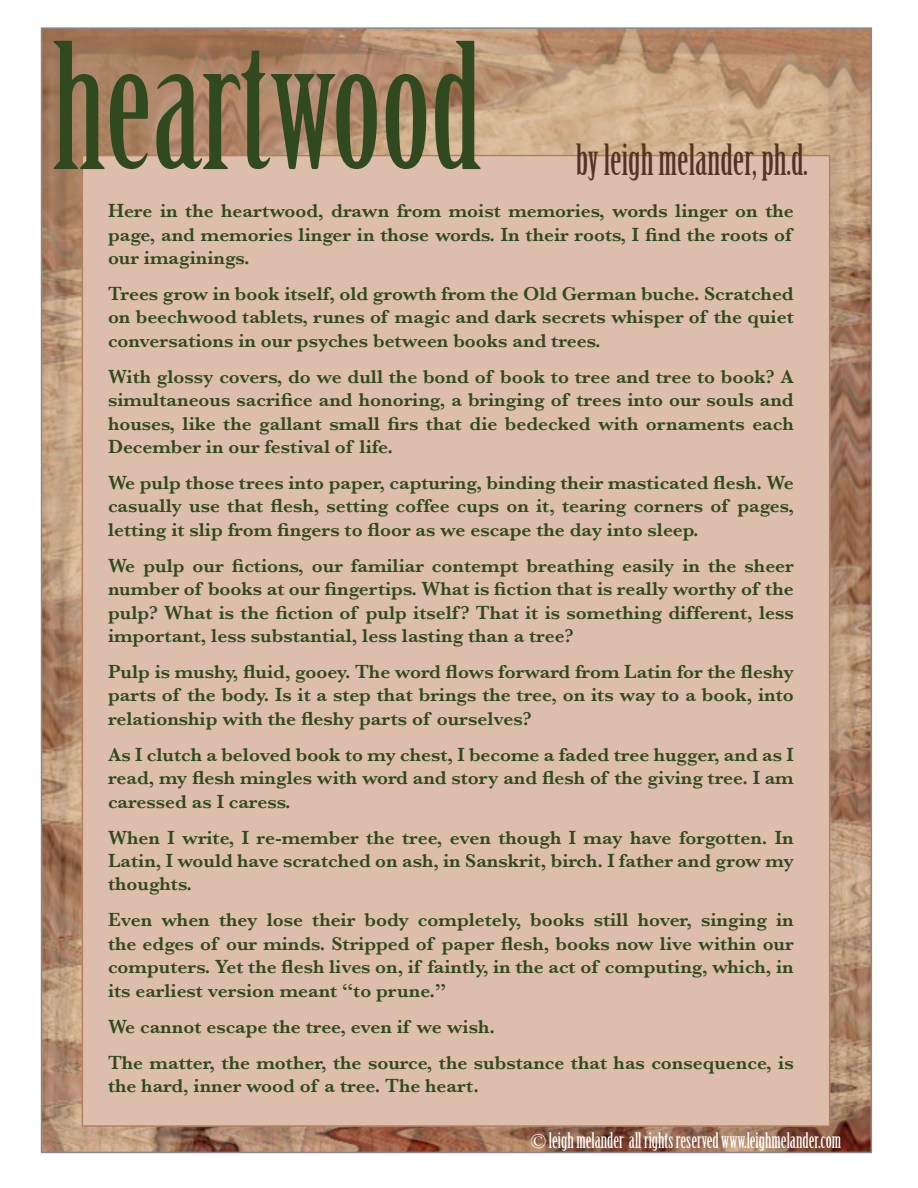
<style>
.page{position:relative;width:918px;height:1188px;background:#fff}
.page>*{position:absolute;margin:0;border:0;box-sizing:border-box;transform-origin:0 0}
.t1{font:171px "Birch Std";color:#31491f}
.t2{font:42px "Birch Std";color:#533321}
.t3{font:21px "Birch Std";color:#fff}
.t4{font:600 19.5px/23.4px "Baskerville";color:#31491f;text-align:justify}
.s1{font-family:"Baskerville"}
</style>
<div class="page">
<img style="left:44px;top:30px;width:825px;height:1120px">
<div style="left:82px;top:155px;width:748px;height:972px;background:#ddbeac;border:2px solid #b77e62"></div>
<p class="t1" style="left:53px;top:11px;width:430px">heartwood</p>
<p class="t2" style="left:576px;top:136px;width:233px">by leigh melander, ph.d.</p>
<p class="t4" style="left:108px;top:199px;width:687px">Here in the heartwood, drawn from moist memories, words linger on the page, and memories linger in those words. In their roots, I find the roots of our imaginings.</p>
<p class="t4" style="left:108px;top:282px;width:687px">Trees grow in book itself, old growth from the Old German buche. Scratched on beechwood tablets, runes of magic and dark secrets whisper of the quiet conversations in our psyches between books and trees.</p>
<p class="t4" style="left:108px;top:365px;width:687px">With glossy covers, do we dull the bond of book to tree and tree to book? A simultaneous sacrifice and honoring, a bringing of trees into our souls and houses, like the gallant small firs that die bedecked with ornaments each December in our festival of life.</p>
<p class="t4" style="left:108px;top:471px;width:687px">We pulp those trees into paper, capturing, binding their masticated flesh. We casually use that flesh, setting coffee cups on it, tearing corners of pages, letting it slip from fingers to floor as we escape the day into sleep.</p>
<p class="t4" style="left:108px;top:554px;width:687px">We pulp our fictions, our familiar contempt breathing easily in the sheer number of books at our fingertips. What is fiction that is really worthy of the pulp? What is the fiction of pulp itself ? That it is something different, less important, less substantial, less lasting than a tree?</p>
<p class="t4" style="left:108px;top:660px;width:687px">Pulp is mushy, fluid, gooey. The word flows forward from Latin for the fleshy parts of the body. Is it a step that brings the tree, on its way to a book, into relationship with the fleshy parts of ourselves?</p>
<p class="t4" style="left:108px;top:743px;width:687px">As I clutch a beloved book to my chest, I become a faded tree hugger, and as I read, my flesh mingles with word and story and flesh of the giving tree. I am caressed as I caress.</p>
<p class="t4" style="left:108px;top:825px;width:687px">When I write, I re-member the tree, even though I may have forgotten. In Latin, I would have scratched on ash, in Sanskrit, birch. I father and grow my thoughts.</p>
<p class="t4" style="left:108px;top:908px;width:687px">Even when they lose their body completely, books still hover, singing in the edges of our minds. Stripped of paper flesh, books now live within our computers. Yet the flesh lives on, if faintly, in the act of computing, which, in its earliest version meant “to prune.”</p>
<p class="t4" style="left:108px;top:1014px;width:388px">We cannot escape the tree, even if we wish.</p>
<p class="t4" style="left:108px;top:1050px;width:687px">The matter, the mother, the source, the substance that has consequence, is the hard, inner wood of a tree. The heart.</p>
<p class="t3" style="left:530px;top:1128px;width:312px"><span class="s1">©</span> leigh melander all rights reserved www.leighmelander.com</p>
</div>
